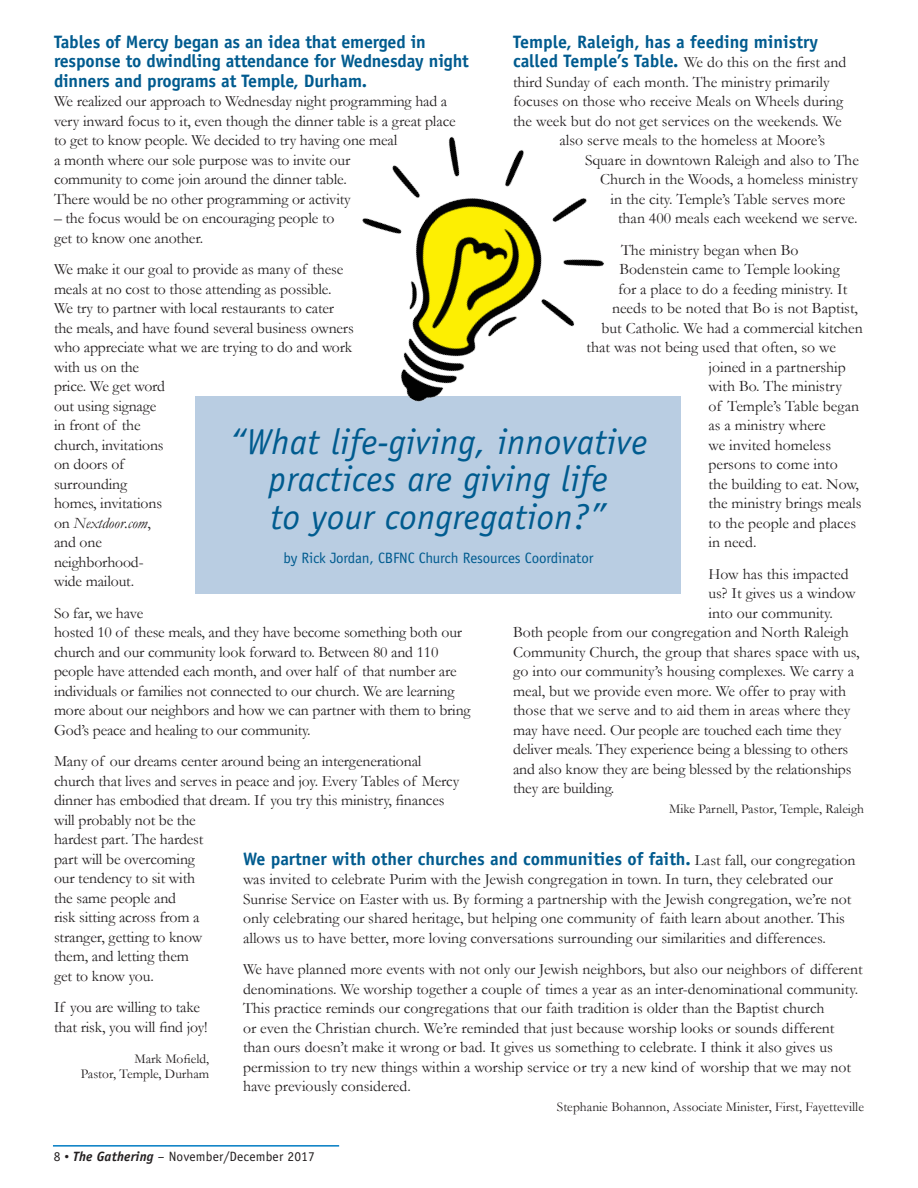
<style>
.page{position:relative;width:918px;height:1188px;background:#fff}
.page>*{position:absolute;margin:0;border:0;box-sizing:border-box;transform-origin:0 0}
.No_Spacing{font:italic 36px/37.5px "Officina Sans";letter-spacing:.01em;color:#005b8f;text-align:center}
.No_Spacing-2{font:700 18px/19.5px "Officina Sans";letter-spacing:-.01em;color:#005b8f}
.No_Spacing-3{font:15.75px/19.5px "Garamond";color:#231f20}
.No_Spacing-4{font:15px "Officina Sans Std";letter-spacing:-.01em;color:#005b8f}
.No_Spacing-5{font:13.5px/15px "Garamond";color:#231f20;text-align:right}
.t1{font:13.5px "Officina Sans Std";letter-spacing:.01em;color:#231f20}
.s1{font-style:italic}
.s2{font-family:"Officina Sans";font-weight:700;font-size:18px;color:#005b8f}
.s3{font-family:"Garamond";font-weight:400;font-size:15.75px;color:#231f20}
.s4{font-family:"Times New Roman"}
.s5{font-weight:700;font-style:italic}
</style>
<div class="page">
<hr style="left:53px;top:1145px;width:286px;height:2px;background:#007cc2">
<div style="left:195px;top:396px;width:486px;height:198px;background:#b9cde2"></div>
<img style="left:362px;top:136px;width:242px;height:266px">
<p class="No_Spacing-2" style="left:54px;top:32px;width:416px">Tables of Mercy began as an idea that emerged in response to dwindling attendance for Wednesday night dinners and programs at Temple, Durham.</p>
<p class="No_Spacing-3" style="left:54px;top:92px;width:403px">We realized our approach to Wednesday night programming had a very inward focus to it, even though the dinner table is a great place to get to know people. We decided to try having one meal<br>a month where our sole purpose was to invite our<br>community to come join around the dinner table.<br>There would be no other programming or activity</p>
<p class="No_Spacing-3" style="left:54px;top:209px;width:282px">– the focus would be on encouraging people to get to know one another.</p>
<p class="No_Spacing-3" style="left:54px;top:260px;width:301px">We make it our goal to provide as many of these meals at no cost to those attending as possible.<br>We try to partner with local restaurants to cater the meals, and have found several business owners who appreciate what we are trying to do and work with us on the<br>price. We get word<br>out using signage<br>in front of the<br>church, invitations<br>on doors of<br>surrounding<br>homes, invitations<br>on <span class="s1">Nextdoor.com</span>,<br>and one<br>neighborhood-<br>wide mailout.</p>
<p class="No_Spacing-3" style="left:54px;top:603px;width:418px">So far, we have<br>hosted 10 of these meals, and they have become something both our church and our community look forward to. Between 80 and 110 people have attended each month, and over half of that number are individuals or families not connected to our church. We are learning more about our neighbors and how we can partner with them to bring God’s peace and healing to our community.</p>
<p class="No_Spacing-3" style="left:54px;top:752px;width:407px">Many of our dreams center around being an intergenerational church that lives and serves in peace and joy. Every Tables of Mercy dinner has embodied that dream. If you try this ministry, finances will probably not be the<br>hardest part. The hardest<br>part will be overcoming<br>our tendency to sit with<br>the same people and<br>risk sitting across from a<br>stranger, getting to know<br>them, and letting them<br>get to know you.</p>
<p class="No_Spacing-3" style="left:54px;top:998px;width:155px">If you are willing to take that risk, you will find joy!</p>
<p class="No_Spacing-5" style="left:81px;top:1052px;width:130px">Mark Mofield,<br>Pastor, Temple, Durham</p>
<p class="No_Spacing-2" style="left:513px;top:32px;width:307px">Temple, Raleigh, has a feeding ministry</p>
<p class="No_Spacing-3" style="left:513px;top:53px;width:335px"><span class="s2">called Temple’s Table.</span> We do this on the first and</p>
<p class="No_Spacing-3" style="left:513px;top:72px;width:318px">third Sunday of each month. The ministry primarily</p>
<p class="No_Spacing-3" style="left:513px;top:92px;width:332px">focuses on those who receive Meals on Wheels during</p>
<p class="No_Spacing-3" style="left:513px;top:111px;width:330px">the week but do not get services on the weekends. We</p>
<p class="No_Spacing-3" style="left:560px;top:131px;width:267px">also serve meals to the homeless at Moore’s</p>
<p class="No_Spacing-3" style="left:585px;top:150px;width:275px">Square in downtown Raleigh and also to The</p>
<p class="No_Spacing-3" style="left:600px;top:170px;width:259px">Church in the Woods, a homeless ministry</p>
<p class="No_Spacing-3" style="left:610px;top:189px;width:236px">in the city. Temple’s Table serves more</p>
<p class="No_Spacing-3" style="left:618px;top:209px;width:241px">than 400 meals each weekend we serve.</p>
<p class="No_Spacing-3" style="left:621px;top:240px;width:179px">The ministry began when Bo</p>
<p class="No_Spacing-3" style="left:620px;top:260px;width:222px">Bodenstein came to Temple looking</p>
<p class="No_Spacing-3" style="left:618px;top:279px;width:231px">for a place to do a feeding ministry. It</p>
<p class="No_Spacing-3" style="left:612px;top:299px;width:248px">needs to be noted that Bo is not Baptist,</p>
<p class="No_Spacing-3" style="left:602px;top:318px;width:263px">but Catholic. We had a commercial kitchen</p>
<p class="No_Spacing-3" style="left:586px;top:338px;width:251px">that was not being used that often, so we</p>
<p class="No_Spacing-3" style="left:708px;top:357px;width:139px">joined in a partnership</p>
<p class="No_Spacing-3" style="left:708px;top:377px;width:135px">with Bo. The ministry</p>
<p class="No_Spacing-3" style="left:708px;top:396px;width:152px">of Temple’s Table began</p>
<p class="No_Spacing-3" style="left:708px;top:416px;width:119px">as a ministry where</p>
<p class="No_Spacing-3" style="left:708px;top:435px;width:124px">we invited homeless</p>
<p class="No_Spacing-3" style="left:708px;top:455px;width:131px">persons to come into</p>
<p class="No_Spacing-3" style="left:708px;top:474px;width:152px">the building to eat. Now,</p>
<p class="No_Spacing-3" style="left:708px;top:494px;width:155px">the ministry brings meals</p>
<p class="No_Spacing-3" style="left:708px;top:513px;width:149px">to the people and places</p>
<p class="No_Spacing-3" style="left:708px;top:533px;width:50px">in need.</p>
<p class="No_Spacing-3" style="left:708px;top:564px;width:142px">How has this impacted</p>
<p class="No_Spacing-3" style="left:708px;top:584px;width:149px">us? It gives us a window</p>
<p class="No_Spacing-3" style="left:708px;top:603px;width:126px">into our community.</p>
<p class="No_Spacing-3" style="left:513px;top:623px;width:337px">Both people from our congregation and North Raleigh</p>
<p class="No_Spacing-3" style="left:513px;top:642px;width:348px">Community Church, the group that shares space with us,</p>
<p class="No_Spacing-3" style="left:513px;top:662px;width:343px">go into our community’s housing complexes. We carry a</p>
<p class="No_Spacing-3" style="left:513px;top:681px;width:335px">meal, but we provide even more. We offer to pray with</p>
<p class="No_Spacing-3" style="left:513px;top:701px;width:339px">those that we serve and to aid them in areas where they</p>
<p class="No_Spacing-3" style="left:513px;top:720px;width:330px">may have need. Our people are touched each time they</p>
<p class="No_Spacing-3" style="left:513px;top:740px;width:337px">deliver meals. They experience being a blessing to others</p>
<p class="No_Spacing-3" style="left:513px;top:759px;width:340px">and also know they are being blessed by the relationships</p>
<p class="No_Spacing-3" style="left:513px;top:779px;width:103px">they are building.</p>
<p class="No_Spacing-5" style="left:669px;top:801px;width:196px">Mike Parnell, Pastor, Temple, Raleigh</p>
<p class="No_Spacing" style="left:230px;top:423px;width:419px">“What life-giving, innovative practices are giving life<br>to your congregation?”</p>
<p class="No_Spacing-4" style="left:283px;top:550px;width:311px">by Rick Jordan, CBFNC Church Resources Coordinator</p>
<p class="No_Spacing-2" style="left:243px;top:849px;width:614px">We partner with other churches and communities of faith. <span class="s3">Last fall, our congregation</span></p>
<p class="No_Spacing-3" style="left:243px;top:869px;width:610px">was invited to celebrate Purim with the Jewish congregation in town. In turn, they celebrated our Sunrise Service on Easter with us. By forming a partnership with the Jewish congregation, we’re not only celebrating our shared heritage, but helping one community of faith learn about another. This allows us to have better, more loving conversations surrounding our similarities and differences.</p>
<p class="No_Spacing-3" style="left:243px;top:959px;width:621px">We have planned more events with not only our Jewish neighbors, but also our neighbors of different denominations. We worship together a couple of times a year as an inter-denominational community.<br>This practice reminds our congregations that our faith tradition is older than the Baptist church<br>or even the Christian church. We’re reminded that just because worship looks or sounds different than ours doesn’t make it wrong or bad. It gives us something to celebrate. I think it also gives us permission to try new things within a worship service or try a new kind of worship that we may not have previously considered.</p>
<p class="No_Spacing-5" style="left:557px;top:1099px;width:309px">Stephanie Bohannon, Associate Minister, First, Fayetteville</p>
<p class="t1" style="left:54px;top:1148px;width:263px">8 <span class="s4">•</span> <span class="s5">The Gathering</span> – November/December 2017</p>
</div>
